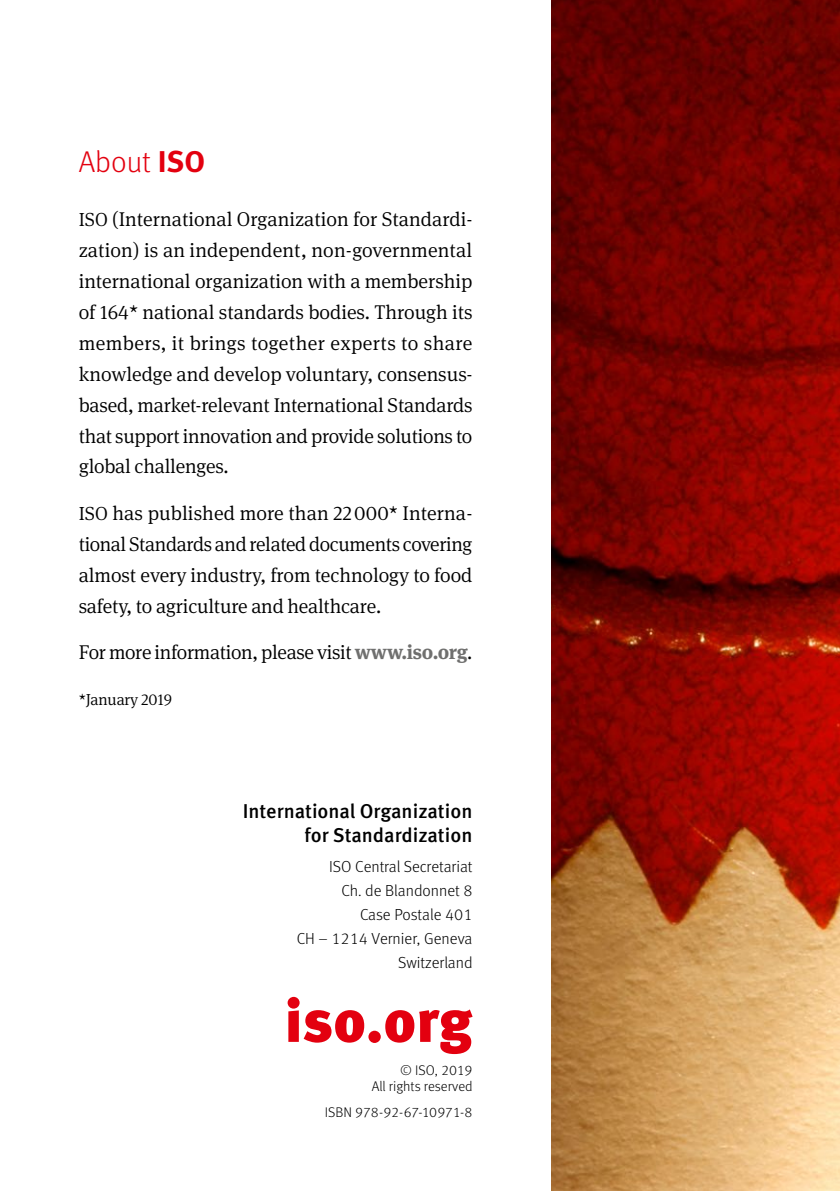
<style>
.page{position:relative;width:840px;height:1191px;background:#fff}
.page>*{position:absolute;margin:0;border:0;box-sizing:border-box;transform-origin:0 0}
.t1{font:900 60px "Meta Pro";letter-spacing:-.005em;color:#e3000f}
.t2{font:300 30px "Meta Pro";color:#e3000f}
.t3{font:300 20px/30.8px "Meta Serif Pro";letter-spacing:-.015em;color:#000;text-align:justify}
.t4{font:500 20px/24px "Meta Pro";color:#000;text-align:right}
.t5{font:300 16px/24px "Meta Pro";color:#000;text-align:right}
.t6{font:300 16px "Meta Serif Pro";letter-spacing:-.01em;color:#000}
.t7{font:300 14px/16px "Meta Pro";color:#000;text-align:right}
.s1{font-weight:700}
.s2{font-size:19px}
.s3{font-weight:700;color:#6f6f6e}
</style>
<div class="page">
<img style="left:551px;top:0;width:288px;height:1191px">
<h2 class="t2" style="left:79px;top:139px;width:128px">About <span class="s1">ISO</span></h2>
<p class="t3" style="left:79px;top:203px;width:395px"><span class="s2">ISO</span> (International Organization for Standardi&shy;zation) is an independent, non-governmental international organization with a membership of 164* national standards bodies. Through its members, it brings together experts to share knowledge and develop voluntary, consensus&shy;based, market-relevant International Standards that support innovation and provide solutions to global challenges.</p>
<p class="t3" style="left:79px;top:496px;width:395px"><span class="s2">ISO</span> has published more than 22000* Interna&shy;tional Standards and related documents covering almost every industry, from technology to food safety, to agriculture and healthcare.</p>
<p class="t3" style="left:79px;top:635px;width:395px">For more information, please visit <span class="s3">www.iso.org</span>.</p>
<p class="t6" style="left:79px;top:687px;width:95px">*January 2019</p>
<p class="t4" style="left:242px;top:797px;width:231px">International Organization for Standardization</p>
<p class="t5" style="left:296px;top:853px;width:177px">ISO Central Secretariat<br>Ch. de Blandonnet 8<br>Case Postale 401<br>CH – 1214 Vernier, Geneva<br>Switzerland</p>
<h1 class="t1" style="left:284px;top:973px;width:189px">iso.org</h1>
<p class="t7" style="left:371px;top:1061px;width:102px">© ISO, 2019<br>All rights reserved</p>
<p class="t7" style="left:325px;top:1103px;width:149px">ISBN 978-92-67-10971-8</p>
</div>
